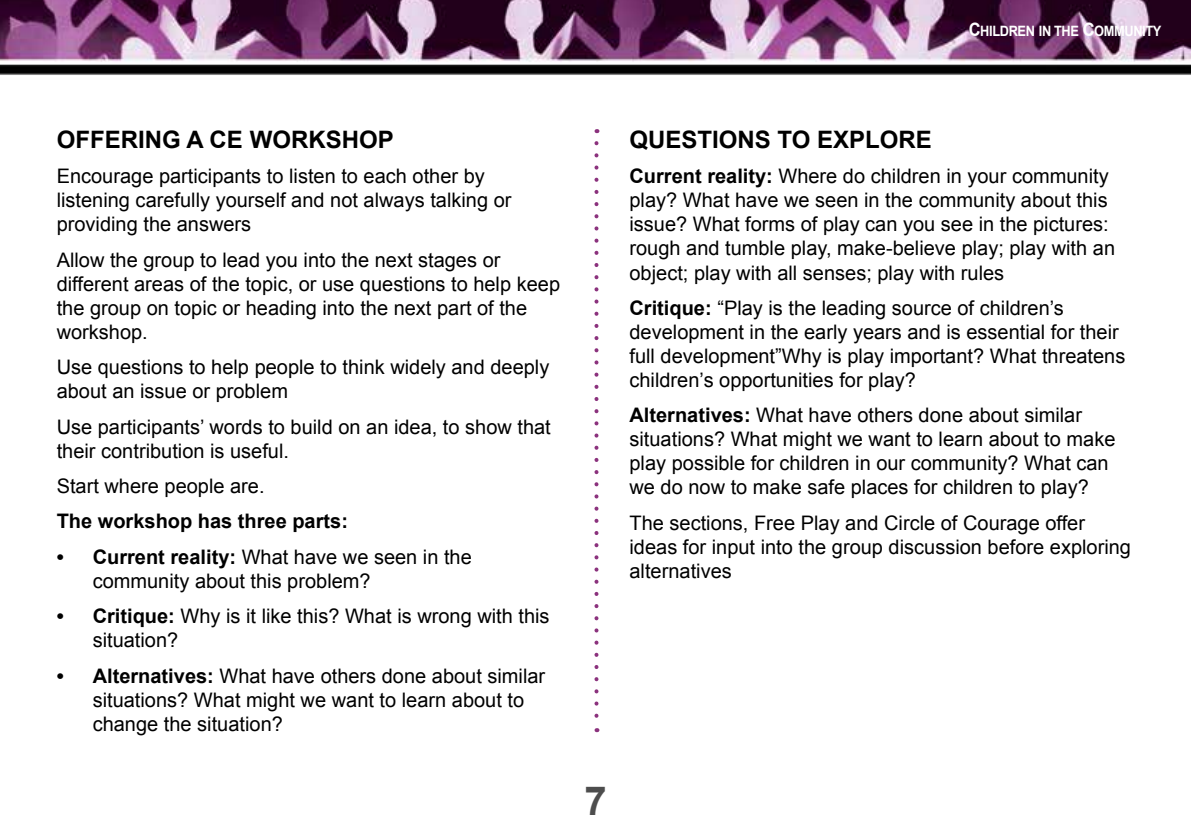
<style>
.page{position:relative;width:1191px;height:840px;background:#fff}
.page>*{position:absolute;margin:0;border:0;box-sizing:border-box;transform-origin:0 0}
.t1{font:700 40px "Arial";color:#4d4d4d}
.t2{font:700 24px "Arial";color:#000}
.t3{font:20px/24px "Arial";color:#000}
.t4{font:700 20px "Arial";color:#000}
.t5{font:700 14.2px "Arial";letter-spacing:-.03em;color:#fff;scale:.9 1}
.s1{font-size:18.4px}
.s2{font-weight:700}
</style>
<div class="page">
<img style="left:0;top:0;width:1191px;height:75px">
<svg style="left:594px;top:143px;width:4px;height:588px"></svg>
<p class="t5" style="left:969px;top:21px;width:215px"><span class="s1">C</span>HILDREN IN THE <span class="s1">C</span>OMMUNITY</p>
<p class="t2" style="left:57px;top:123px;width:338px">OFFERING A CE WORKSHOP</p>
<p class="t3" style="left:57px;top:164px;width:456px">Encourage participants to listen to each other by listening carefully yourself and not always talking or providing the answers</p>
<p class="t3" style="left:57px;top:247px;width:505px">Allow the group to lead you into the next stages or different areas of the topic, or use questions to help keep the group on topic or heading into the next part of the workshop.</p>
<p class="t3" style="left:57px;top:355px;width:494px">Use questions to help people to think widely and deeply about an issue or problem</p>
<p class="t3" style="left:57px;top:414px;width:495px">Use participants’ words to build on an idea, to show that their contribution is useful.</p>
<p class="t3" style="left:57px;top:473px;width:209px">Start where people are.</p>
<p class="t4" style="left:57px;top:507px;width:293px">The workshop has three parts:</p>
<p class="t3" style="left:93px;top:544px;width:381px;text-indent:-36px"><span class="s2">• Current reality:</span> What have we seen in the community about this problem?</p>
<p class="t3" style="left:93px;top:603px;width:458px;text-indent:-36px"><span class="s2">• Critique:</span> Why is it like this? What is wrong with this situation?</p>
<p class="t3" style="left:93px;top:663px;width:454px;text-indent:-36px"><span class="s2">• Alternatives:</span> What have others done about similar situations? What might we want to learn about to change the situation?</p>
<p class="t2" style="left:629px;top:123px;width:304px">QUESTIONS TO EXPLORE</p>
<p class="t3" style="left:629px;top:164px;width:487px"><span class="s2">Current reality:</span> Where do children in your community play? What have we seen in the community about this issue? What forms of play can you see in the pictures: rough and tumble play, make-believe play; play with an object; play with all senses; play with rules</p>
<p class="t3" style="left:629px;top:295px;width:497px"><span class="s2">Critique:</span> “Play is the leading source of children’s development in the early years and is essential for their full development”Why is play important? What threatens children’s opportunities for play?</p>
<p class="t3" style="left:629px;top:403px;width:487px"><span class="s2">Alternatives:</span> What have others done about similar situations? What might we want to learn about to make play possible for children in our community? What can we do now to make safe places for children to play?</p>
<p class="t3" style="left:629px;top:510px;width:503px">The sections, Free Play and Circle of Courage offer ideas for input into the group discussion before exploring alternatives</p>
<h1 class="t1" style="left:584px;top:772px;width:24px">7</h1>
</div>
